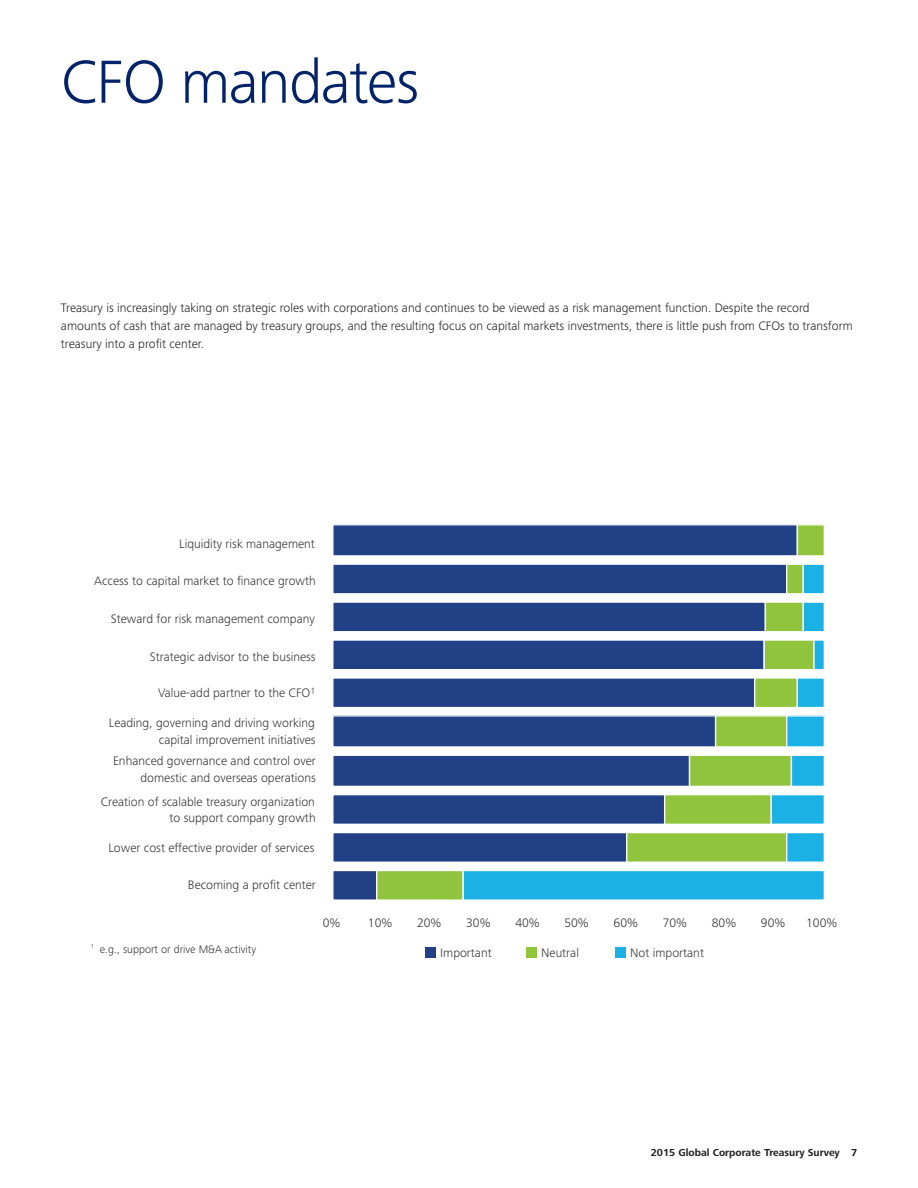
<style>
.page{position:relative;width:918px;height:1188px;background:#fff}
.page>*{position:absolute;margin:0;border:0;box-sizing:border-box;transform-origin:0 0}
.A_Page_heading__30-5{font:300 63px "Frutiger Next Pro";letter-spacing:-.025em;color:#002369}
.t1{font:300 12.75px/16.6px "Frutiger Next Pro";color:#303131;text-align:right}
.Body_copy__8_5_12pt{font:300 12.75px/18px "Frutiger Next Pro";color:#231f20}
.t2{font:300 11.25px "Frutiger Next Pro";color:#303131}
.Caption__7_9pt{font:700 10.5px "Frutiger Next Pro";color:#231f20}
</style>
<div class="page">
<div style="left:333px;top:525px;width:464px;height:31px;background:#224085"></div>
<div style="left:333px;top:564px;width:454px;height:30px;background:#224085"></div>
<div style="left:333px;top:602px;width:432px;height:30px;background:#224085"></div>
<div style="left:333px;top:640px;width:431px;height:30px;background:#224085"></div>
<div style="left:333px;top:678px;width:422px;height:30px;background:#224085"></div>
<div style="left:333px;top:716px;width:383px;height:31px;background:#224085"></div>
<div style="left:333px;top:755px;width:357px;height:31px;background:#224085"></div>
<div style="left:333px;top:795px;width:332px;height:29px;background:#224085"></div>
<div style="left:333px;top:833px;width:294px;height:29px;background:#224085"></div>
<div style="left:333px;top:871px;width:44px;height:29px;background:#224085"></div>
<div style="left:332px;top:524px;width:466px;height:33px;border:1px solid #fff"></div>
<div style="left:332px;top:564px;width:455px;height:30px;border:1px solid #fff"></div>
<div style="left:332px;top:601px;width:434px;height:31px;border:1px solid #fff"></div>
<div style="left:332px;top:639px;width:433px;height:31px;border:1px solid #fff"></div>
<div style="left:332px;top:677px;width:423px;height:31px;border:1px solid #fff"></div>
<div style="left:332px;top:715px;width:384px;height:33px;border:1px solid #fff"></div>
<div style="left:332px;top:755px;width:358px;height:32px;border:1px solid #fff"></div>
<div style="left:332px;top:794px;width:333px;height:31px;border:1px solid #fff"></div>
<div style="left:332px;top:832px;width:295px;height:31px;border:1px solid #fff"></div>
<div style="left:332px;top:870px;width:45px;height:31px;border:1px solid #fff"></div>
<div style="left:797px;top:525px;width:27px;height:31px;background:#90c43d"></div>
<div style="left:787px;top:564px;width:16px;height:30px;background:#90c43d"></div>
<div style="left:765px;top:602px;width:38px;height:30px;background:#90c43d"></div>
<div style="left:764px;top:640px;width:50px;height:30px;background:#90c43d"></div>
<div style="left:755px;top:678px;width:42px;height:30px;background:#90c43d"></div>
<div style="left:716px;top:716px;width:71px;height:31px;background:#90c43d"></div>
<div style="left:690px;top:755px;width:101px;height:31px;background:#90c43d"></div>
<div style="left:665px;top:795px;width:106px;height:29px;background:#90c43d"></div>
<div style="left:627px;top:833px;width:160px;height:29px;background:#90c43d"></div>
<div style="left:377px;top:871px;width:86px;height:29px;background:#90c43d"></div>
<div style="left:797px;top:524px;width:28px;height:33px;border:1px solid #fff"></div>
<div style="left:786px;top:564px;width:18px;height:30px;border:1px solid #fff"></div>
<div style="left:765px;top:601px;width:39px;height:31px;border:1px solid #fff"></div>
<div style="left:764px;top:639px;width:51px;height:31px;border:1px solid #fff"></div>
<div style="left:754px;top:677px;width:44px;height:31px;border:1px solid #fff"></div>
<div style="left:715px;top:715px;width:72px;height:33px;border:1px solid #fff"></div>
<div style="left:689px;top:755px;width:103px;height:32px;border:1px solid #fff"></div>
<div style="left:664px;top:794px;width:108px;height:31px;border:1px solid #fff"></div>
<div style="left:626px;top:832px;width:161px;height:31px;border:1px solid #fff"></div>
<div style="left:376px;top:870px;width:88px;height:31px;border:1px solid #fff"></div>
<div style="left:803px;top:564px;width:21px;height:30px;background:#1cb1e5"></div>
<div style="left:803px;top:602px;width:21px;height:30px;background:#1cb1e5"></div>
<div style="left:814px;top:640px;width:10px;height:30px;background:#1cb1e5"></div>
<div style="left:797px;top:678px;width:27px;height:30px;background:#1cb1e5"></div>
<div style="left:787px;top:716px;width:37px;height:31px;background:#1cb1e5"></div>
<div style="left:791px;top:755px;width:33px;height:31px;background:#1cb1e5"></div>
<div style="left:771px;top:795px;width:53px;height:29px;background:#1cb1e5"></div>
<div style="left:787px;top:833px;width:37px;height:29px;background:#1cb1e5"></div>
<div style="left:463px;top:871px;width:361px;height:29px;background:#1cb1e5"></div>
<div style="left:803px;top:564px;width:22px;height:30px;border:1px solid #fff"></div>
<div style="left:803px;top:601px;width:22px;height:31px;border:1px solid #fff"></div>
<div style="left:813px;top:639px;width:12px;height:31px;border:1px solid #fff"></div>
<div style="left:797px;top:677px;width:28px;height:31px;border:1px solid #fff"></div>
<div style="left:786px;top:715px;width:39px;height:33px;border:1px solid #fff"></div>
<div style="left:791px;top:755px;width:34px;height:32px;border:1px solid #fff"></div>
<div style="left:771px;top:794px;width:54px;height:31px;border:1px solid #fff"></div>
<div style="left:786px;top:832px;width:39px;height:31px;border:1px solid #fff"></div>
<div style="left:463px;top:870px;width:362px;height:31px;border:1px solid #fff"></div>
<div style="left:426px;top:947px;width:10px;height:11px;background:#224085"></div>
<div style="left:526px;top:947px;width:11px;height:11px;background:#90c43d"></div>
<div style="left:616px;top:947px;width:10px;height:11px;background:#1cb1e5"></div>
<p class="A_Page_heading__30-5" style="left:61px;top:46px;width:360px">CFO mandates</p>
<p class="Body_copy__8_5_12pt" style="left:61px;top:299px;width:793px">Treasury is increasingly taking on strategic roles with corporations and continues to be viewed as a risk management function. Despite the record amounts of cash that are managed by treasury groups, and the resulting focus on capital markets investments, there is little push from CFOs to transform treasury into a profit center.</p>
<p class="t1" style="left:179px;top:535px;width:137px">Liquidity risk management</p>
<p class="t1" style="left:94px;top:573px;width:223px">Access to capital market to finance growth</p>
<p class="t1" style="left:111px;top:610px;width:206px">Steward for risk management company</p>
<p class="t1" style="left:150px;top:648px;width:167px">Strategic advisor to the business</p>
<p class="t1" style="left:158px;top:685px;width:159px">Value-add partner to the CFO<sup>1</sup></p>
<p class="t1" style="left:109px;top:715px;width:208px">Leading, governing and driving working capital improvement initiatives</p>
<p class="t1" style="left:113px;top:753px;width:204px">Enhanced governance and control over domestic and overseas operations</p>
<p class="t1" style="left:101px;top:793px;width:217px">Creation of scalable treasury organization to support company growth</p>
<p class="t1" style="left:108px;top:839px;width:208px">Lower cost effective provider of services</p>
<p class="t1" style="left:188px;top:876px;width:130px">Becoming a profit center</p>
<p class="t2" style="left:91px;top:942px;width:167px"><sup>1</sup> e.g., support or drive M&amp;A activity</p>
<p class="t1" style="left:323px;top:914px;width:19px">0%</p>
<p class="t1" style="left:368px;top:914px;width:26px">10%</p>
<p class="t1" style="left:417px;top:914px;width:26px">20%</p>
<p class="t1" style="left:466px;top:914px;width:26px">30%</p>
<p class="t1" style="left:515px;top:914px;width:26px">40%</p>
<p class="t1" style="left:564px;top:914px;width:26px">50%</p>
<p class="t1" style="left:614px;top:914px;width:26px">60%</p>
<p class="t1" style="left:663px;top:914px;width:26px">70%</p>
<p class="t1" style="left:712px;top:914px;width:26px">80%</p>
<p class="t1" style="left:761px;top:914px;width:26px">90%</p>
<p class="t1" style="left:806px;top:914px;width:33px">100%</p>
<p class="t1" style="left:440px;top:945px;width:53px">Important</p>
<p class="t1" style="left:541px;top:945px;width:39px">Neutral</p>
<p class="t1" style="left:630px;top:945px;width:75px">Not important</p>
<p class="Caption__7_9pt" style="left:651px;top:1147px;width:208px">2015 Global Corporate Treasury Survey 7</p>
</div>
